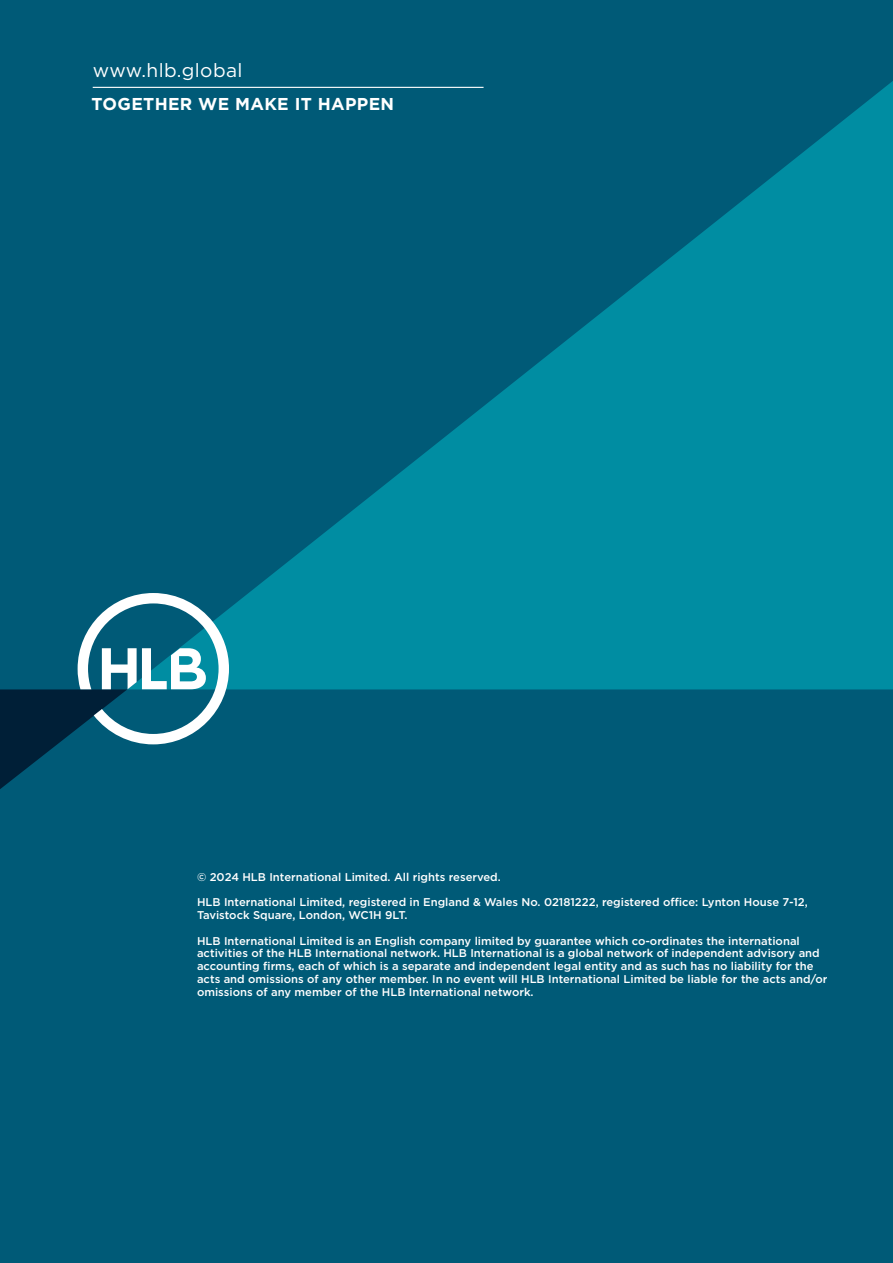
<style>
.page{position:relative;width:893px;height:1263px;background:#005a77}
.page>*{position:absolute;margin:0;border:0;box-sizing:border-box;transform-origin:0 0}
.t1{font:19.05px "Gotham";letter-spacing:.02em;color:#fff}
.t2{font:700 17.25px "Gotham";letter-spacing:.02em;color:#fff}
.t3{font:500 11.25px/12.8px "Gotham";color:#fff}
</style>
<div class="page">
<hr style="left:93px;top:87px;width:391px;height:1px;background:#fff">
<svg style="left:127px;top:81px;width:766px;height:608px;fill:#008da2"></svg>
<svg style="left:0;top:593px;width:229px;height:196px"></svg>
<h1 class="t1" style="left:93px;top:59px;width:151px">www.hlb.global</h1>
<h2 class="t2" style="left:92px;top:92px;width:304px">TOGETHER WE MAKE IT HAPPEN</h2>
<p class="t3" style="left:197px;top:870px;width:305px">© 2024 HLB International Limited. All rights reserved.</p>
<p class="t3" style="left:197px;top:896px;width:612px">HLB International Limited, registered in England &amp; Wales No. 02181222, registered office: Lynton House 7-12,<br>Tavistock Square, London, WC1H 9LT.</p>
<p class="t3" style="left:197px;top:934px;width:632px">HLB International Limited is an English company limited by guarantee which co-ordinates the international activities of the HLB International network. HLB International is a global network of independent advisory and accounting firms, each of which is a separate and independent legal entity and as such has no liability for the acts and omissions of any other member. In no event will HLB International Limited be liable for the acts and/or omissions of any member of the HLB International network.</p>
</div>
